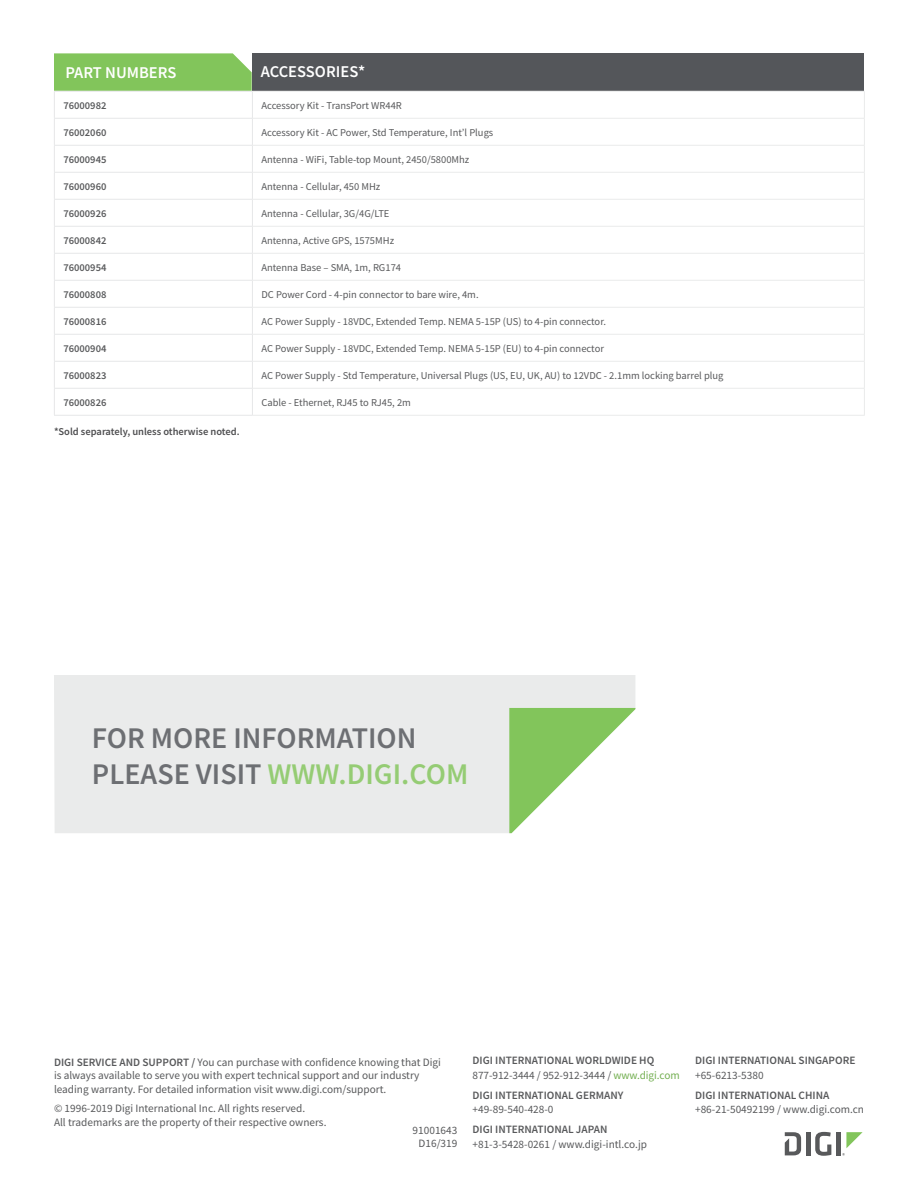
<style>
.page{position:relative;width:918px;height:1188px;background:#fff}
.page>*{position:absolute;margin:0;border:0;box-sizing:border-box;transform-origin:0 0}
.t1{font:600 30px/36px "Source Sans Pro";color:#6d6f73}
.t2{font:600 16.5px "Source Sans Pro";color:#fff}
.t3{font:11.25px/13.5px "Source Sans Pro";color:#58595b}
.t4{font:600 11.25px/14.2px "Source Sans Pro";color:#58595b}
.t5{font:10.5px "Source Sans Pro";color:#58595b}
.Table_-_Body_Copy{font:600 10.5px "Source Sans Pro";color:#58595b}
.Table_-_Header{font:600 10.5px "Source Sans Pro";color:#4d4d4f}
.s1{color:#95cc74}
.s2{font-weight:600}
.s3{font-weight:400}
.s4{font-weight:400;color:#73af51}
</style>
<div class="page">
<hr style="left:806px;top:1132px;width:4px;height:23px;background:#58595b">
<svg style="left:815px;top:1132px;width:16px;height:24px"></svg>
<div style="left:836px;top:1132px;width:5px;height:23px;background:#58595b"></div>
<svg style="left:785px;top:1132px;width:16px;height:23px"></svg>
<svg style="left:842px;top:1132px;width:21px;height:24px"></svg>
<div style="left:252px;top:53px;width:612px;height:38px;background:#54565a"></div>
<div style="left:54px;top:675px;width:581px;height:158px;background:#eaebeb"></div>
<svg style="left:509px;top:708px;width:126px;height:125px"></svg>
<svg style="left:54px;top:53px;width:199px;height:362px"></svg>
<hr style="left:54px;top:415px;width:199px;height:1px;background:#e6e7e8">
<hr style="left:253px;top:91px;width:612px;height:1px;background:#eaebeb">
<hr style="left:253px;top:118px;width:612px;height:1px;background:#eaebeb">
<hr style="left:253px;top:145px;width:612px;height:1px;background:#eaebeb">
<hr style="left:253px;top:172px;width:612px;height:1px;background:#eaebeb">
<hr style="left:253px;top:199px;width:612px;height:1px;background:#eaebeb">
<hr style="left:253px;top:226px;width:612px;height:1px;background:#eaebeb">
<hr style="left:253px;top:253px;width:612px;height:1px;background:#eaebeb">
<hr style="left:253px;top:280px;width:612px;height:1px;background:#eaebeb">
<hr style="left:253px;top:307px;width:612px;height:1px;background:#eaebeb">
<hr style="left:253px;top:334px;width:612px;height:1px;background:#eaebeb">
<hr style="left:253px;top:361px;width:612px;height:1px;background:#eaebeb">
<hr style="left:253px;top:388px;width:612px;height:1px;background:#eaebeb">
<svg style="left:864px;top:92px;width:1px;height:323px"></svg>
<hr style="left:253px;top:415px;width:612px;height:1px;background:#eaebeb">
<h2 class="t2" style="left:65px;top:62px;width:112px">PART NUMBERS</h2>
<p class="t2" style="left:261px;top:60px;width:106px">ACCESSORIES*</p>
<p class="Table_-_Body_Copy" style="left:63px;top:98px;width:45px">76000982</p>
<p class="t5" style="left:261px;top:99px;width:142px">Accessory Kit - TransPort WR44R</p>
<p class="Table_-_Body_Copy" style="left:63px;top:125px;width:45px">76002060</p>
<p class="t5" style="left:261px;top:126px;width:233px">Accessory Kit - AC Power, Std Temperature, Int’l Plugs</p>
<p class="Table_-_Body_Copy" style="left:63px;top:152px;width:45px">76000945</p>
<p class="t5" style="left:261px;top:153px;width:209px">Antenna - WiFi, Table-top Mount, 2450/5800Mhz</p>
<p class="Table_-_Body_Copy" style="left:63px;top:179px;width:45px">76000960</p>
<p class="t5" style="left:261px;top:180px;width:121px">Antenna - Cellular, 450 MHz</p>
<p class="Table_-_Body_Copy" style="left:63px;top:206px;width:45px">76000926</p>
<p class="t5" style="left:261px;top:207px;width:130px">Antenna - Cellular, 3G/4G/LTE</p>
<p class="Table_-_Body_Copy" style="left:63px;top:233px;width:45px">76000842</p>
<p class="t5" style="left:261px;top:234px;width:134px">Antenna, Active GPS, 1575MHz</p>
<p class="Table_-_Body_Copy" style="left:63px;top:260px;width:45px">76000954</p>
<p class="t5" style="left:261px;top:261px;width:141px">Antenna Base – SMA, 1m, RG174</p>
<p class="Table_-_Body_Copy" style="left:63px;top:287px;width:45px">76000808</p>
<p class="t5" style="left:261px;top:288px;width:219px">DC Power Cord - 4-pin connector to bare wire, 4m.</p>
<p class="Table_-_Body_Copy" style="left:63px;top:314px;width:45px">76000816</p>
<p class="t5" style="left:261px;top:315px;width:346px">AC Power Supply - 18VDC, Extended Temp. NEMA 5-15P (US) to 4-pin connector.</p>
<p class="Table_-_Body_Copy" style="left:63px;top:341px;width:45px">76000904</p>
<p class="t5" style="left:261px;top:342px;width:344px">AC Power Supply - 18VDC, Extended Temp. NEMA 5-15P (EU) to 4-pin connector</p>
<p class="Table_-_Body_Copy" style="left:63px;top:368px;width:45px">76000823</p>
<p class="t5" style="left:261px;top:369px;width:464px">AC Power Supply - Std Temperature, Universal Plugs (US, EU, UK, AU) to 12VDC - 2.1mm locking barrel plug</p>
<p class="Table_-_Body_Copy" style="left:63px;top:395px;width:45px">76000826</p>
<p class="t5" style="left:261px;top:396px;width:151px">Cable - Ethernet, RJ45 to RJ45, 2m</p>
<p class="Table_-_Header" style="left:54px;top:425px;width:187px">*Sold separately, unless otherwise noted.</p>
<h1 class="t1" style="left:92px;top:720px;width:378px">FOR MORE INFORMATION<br>PLEASE VISIT <span class="s1">WWW.DIGI.COM</span></h1>
<p class="t3" style="left:54px;top:1055px;width:388px"><span class="s2">DIGI SERVICE AND SUPPORT /</span> You can purchase with confidence knowing that Digi is always available to serve you with expert technical support and our industry leading warranty. For detailed information visit www.digi.com/support.</p>
<p class="t3" style="left:54px;top:1102px;width:274px">© 1996-2019 Digi International Inc. All rights reserved.<br>All trademarks are the property of their respective owners.</p>
<p class="t3" style="left:413px;top:1124px;width:46px">91001643</p>
<p class="t3" style="left:419px;top:1137px;width:40px">D16/319</p>
<p class="t4" style="left:473px;top:1053px;width:209px">DIGI INTERNATIONAL WORLDWIDE HQ<br><span class="s3">877-912-3444 / 952-912-3444 /</span> <span class="s4">www.digi.com</span></p>
<p class="t4" style="left:473px;top:1088px;width:152px">DIGI INTERNATIONAL GERMANY</p>
<p class="t3" style="left:473px;top:1103px;width:83px">+49-89-540-428-0</p>
<p class="t4" style="left:473px;top:1122px;width:136px">DIGI INTERNATIONAL JAPAN</p>
<p class="t3" style="left:473px;top:1137px;width:176px">+81-3-5428-0261 / www.digi-intl.co.jp</p>
<p class="t4" style="left:695px;top:1053px;width:162px">DIGI INTERNATIONAL SINGAPORE</p>
<p class="t3" style="left:695px;top:1068px;width:70px">+65-6213-5380</p>
<p class="t4" style="left:695px;top:1088px;width:136px">DIGI INTERNATIONAL CHINA</p>
<p class="t3" style="left:695px;top:1103px;width:170px">+86-21-50492199 / www.digi.com.cn</p>
</div>
